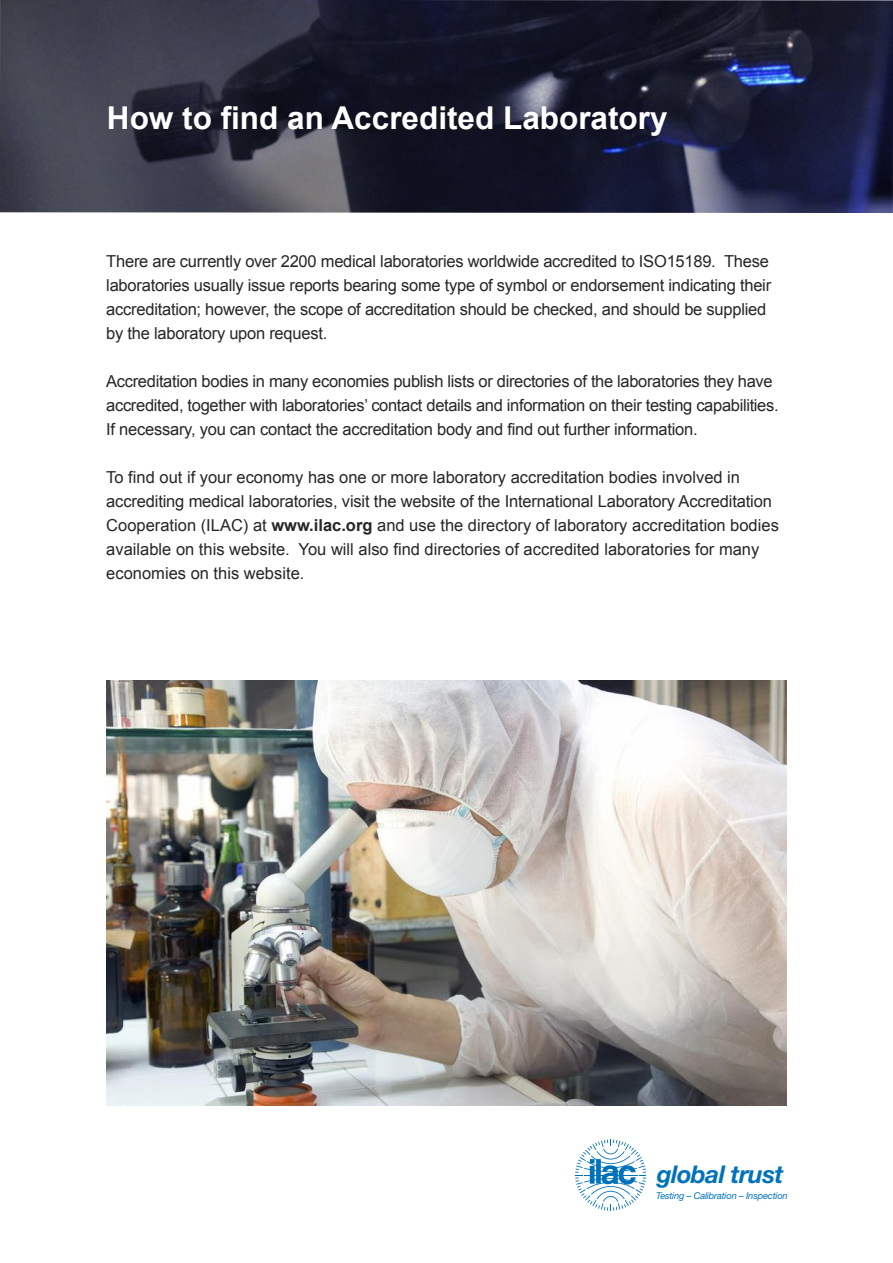
<style>
.page{position:relative;width:893px;height:1263px;background:#fff}
.page>*{position:absolute;margin:0;border:0;box-sizing:border-box;transform-origin:0 0}
.t1{font:700 31.5px "Arial";color:#fff}
.t2{font:italic 700 24.45px "Helvetica Neue";letter-spacing:-.025em;color:#0072bc}
.t3{font:16.5px/24px "Arial";letter-spacing:-.015em;color:#272627}
.t4{font:italic 9.3px "Helvetica Neue";letter-spacing:-.02em;color:#0072bc}
.s1{font-weight:700}
</style>
<div class="page">
<img style="left:0;top:0;width:893px;height:213px">
<svg style="left:575px;top:1139px;width:71px;height:72px"></svg>
<img style="left:106px;top:680px;width:681px;height:426px">
<h1 class="t1" style="left:107px;top:101px;width:562px">How to find an Accredited Laboratory</h1>
<p class="t3" style="left:106px;top:249px;width:666px">There are currently over 2200 medical laboratories worldwide accredited to ISO15189. These laboratories usually issue reports bearing some type of symbol or endorsement indicating their accreditation; however, the scope of accreditation should be checked, and should be supplied by the laboratory upon request.</p>
<p class="t3" style="left:106px;top:369px;width:674px">Accreditation bodies in many economies publish lists or directories of the laboratories they have accredited, together with laboratories’ contact details and information on their testing capabilities.<br>If necessary, you can contact the accreditation body and find out further information.</p>
<p class="t3" style="left:106px;top:465px;width:674px">To find out if your economy has one or more laboratory accreditation bodies involved in accrediting medical laboratories, visit the website of the International Laboratory Accreditation Cooperation (ILAC) at <span class="s1">www.ilac.org</span> and use the directory of laboratory accreditation bodies available on this website. You will also find directories of accredited laboratories for many economies on this website.</p>
<h2 class="t2" style="left:657px;top:1166px;width:128px">global trust</h2>
<p class="t4" style="left:656px;top:1193px;width:133px">Testing – Calibration – Inspection</p>
</div>
